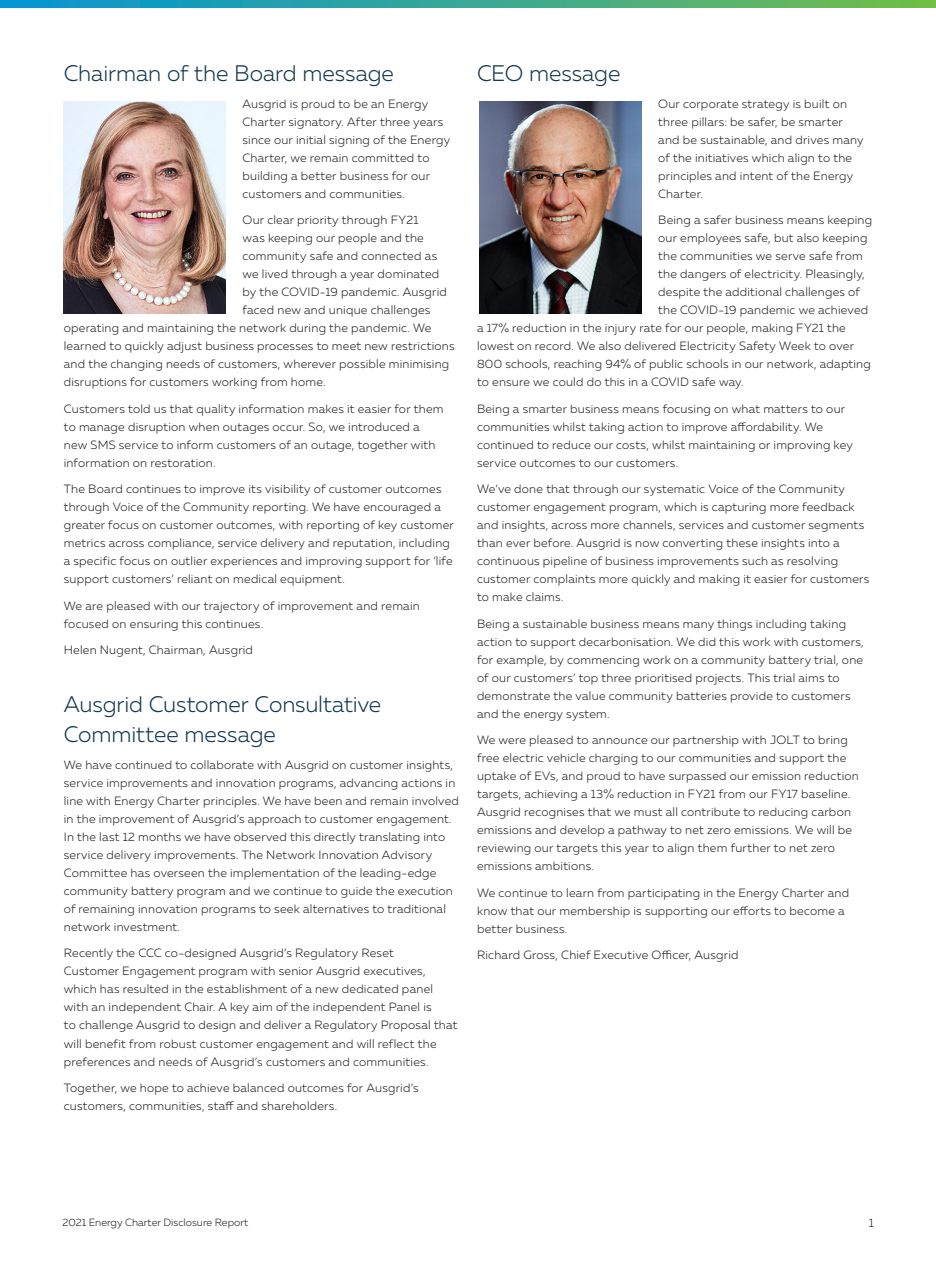
<style>
.page{position:relative;width:936px;height:1263px;background:#fff}
.page>*{position:absolute;margin:0;border:0;box-sizing:border-box;transform-origin:0 0}
.t1{font:300 22.5px/30px "Muller";letter-spacing:-.005em;color:#14384d}
.t2{font:300 12px/18px "Muller";letter-spacing:.02em;color:#231f20}
.t3{font:300 10.5px "Muller";color:#231f20}
</style>
<div class="page">
<svg style="left:0;top:0;width:935px;height:7px;background:#3aa892"></svg>
<img style="left:64px;top:101px;width:161px;height:213px">
<img style="left:479px;top:101px;width:162px;height:213px">
<p class="t1" style="left:64px;top:58px;width:331px">Chairman of the Board message</p>
<p class="t2" style="left:242px;top:95px;width:209px">Ausgrid is proud to be an Energy Charter signatory. After three years since our initial signing of the Energy Charter, we remain committed to building a better business for our customers and communities.</p>
<p class="t2" style="left:242px;top:211px;width:177px">Our clear priority through FY21</p>
<p class="t2" style="left:242px;top:229px;width:183px">was keeping our people and the</p>
<p class="t2" style="left:242px;top:247px;width:196px">community safe and connected as</p>
<p class="t2" style="left:242px;top:265px;width:198px">we lived through a year dominated</p>
<p class="t2" style="left:242px;top:283px;width:206px">by the COVID-19 pandemic. Ausgrid</p>
<p class="t2" style="left:242px;top:301px;width:189px">faced new and unique challenges</p>
<p class="t2" style="left:64px;top:319px;width:369px">operating and maintaining the network during the pandemic. We</p>
<p class="t2" style="left:64px;top:337px;width:392px">learned to quickly adjust business processes to meet new restrictions</p>
<p class="t2" style="left:64px;top:355px;width:387px">and the changing needs of customers, wherever possible minimising</p>
<p class="t2" style="left:64px;top:373px;width:263px">disruptions for customers working from home.</p>
<p class="t2" style="left:64px;top:400px;width:381px">Customers told us that quality information makes it easier for them to manage disruption when outages occur. So, we introduced a new SMS service to inform customers of an outage, together with information on restoration.</p>
<p class="t2" style="left:64px;top:480px;width:391px">The Board continues to improve its visibility of customer outcomes through Voice of the Community reporting. We have encouraged a greater focus on customer outcomes, with reporting of key customer metrics across compliance, service delivery and reputation, including a specific focus on outlier experiences and improving support for ‘life support customers’ reliant on medical equipment.</p>
<p class="t2" style="left:64px;top:597px;width:357px">We are pleased with our trajectory of improvement and remain focused on ensuring this continues.</p>
<p class="t2" style="left:64px;top:641px;width:191px">Helen Nugent, Chairman, Ausgrid</p>
<p class="t1" style="left:64px;top:689px;width:319px">Ausgrid Customer Consultative<br>Committee message</p>
<p class="t2" style="left:64px;top:756px;width:396px">We have continued to collaborate with Ausgrid on customer insights, service improvements and innovation programs, advancing actions in line with Energy Charter principles. We have been and remain involved in the improvement of Ausgrid’s approach to customer engagement.<br>In the last 12 months we have observed this directly translating into service delivery improvements. The Network Innovation Advisory Committee has overseen the implementation of the leading-edge community battery program and we continue to guide the execution of remaining innovation programs to seek alternatives to traditional network investment.</p>
<p class="t2" style="left:64px;top:944px;width:395px">Recently the CCC co-designed Ausgrid’s Regulatory Reset<br>Customer Engagement program with senior Ausgrid executives, which has resulted in the establishment of a new dedicated panel with an independent Chair. A key aim of the independent Panel is<br>to challenge Ausgrid to design and deliver a Regulatory Proposal that will benefit from robust customer engagement and will reflect the preferences and needs of Ausgrid’s customers and communities.</p>
<p class="t2" style="left:64px;top:1079px;width:356px">Together, we hope to achieve balanced outcomes for Ausgrid’s customers, communities, staff and shareholders.</p>
<p class="t1" style="left:477px;top:58px;width:145px">CEO message</p>
<p class="t2" style="left:658px;top:95px;width:207px">Our corporate strategy is built on three pillars: be safer, be smarter and be sustainable, and drives many of the initiatives which align to the principles and intent of the Energy<br>Charter.</p>
<p class="t2" style="left:658px;top:211px;width:215px">Being a safer business means keeping</p>
<p class="t2" style="left:658px;top:229px;width:211px">our employees safe, but also keeping</p>
<p class="t2" style="left:658px;top:247px;width:206px">the communities we serve safe from</p>
<p class="t2" style="left:658px;top:265px;width:208px">the dangers of electricity. Pleasingly,</p>
<p class="t2" style="left:658px;top:283px;width:203px">despite the additional challenges of</p>
<p class="t2" style="left:658px;top:301px;width:211px">the COVID-19 pandemic we achieved</p>
<p class="t2" style="left:477px;top:319px;width:370px">a 17% reduction in the injury rate for our people, making FY21 the</p>
<p class="t2" style="left:477px;top:337px;width:378px">lowest on record. We also delivered Electricity Safety Week to over</p>
<p class="t2" style="left:477px;top:355px;width:395px">800 schools, reaching 94% of public schools in our network, adapting</p>
<p class="t2" style="left:477px;top:373px;width:268px">to ensure we could do this in a COVID safe way.</p>
<p class="t2" style="left:477px;top:400px;width:377px">Being a smarter business means focusing on what matters to our communities whilst taking action to improve affordability. We continued to reduce our costs, whilst maintaining or improving key service outcomes to our customers.</p>
<p class="t2" style="left:477px;top:480px;width:394px">We’ve done that through our systematic Voice of the Community customer engagement program, which is capturing more feedback and insights, across more channels, services and customer segments than ever before. Ausgrid is now converting these insights into a continuous pipeline of business improvements such as resolving customer complaints more quickly and making it easier for customers to make claims.</p>
<p class="t2" style="left:477px;top:615px;width:388px">Being a sustainable business means many things including taking action to support decarbonisation. We did this work with customers, for example, by commencing work on a community battery trial, one of our customers’ top three prioritised projects. This trial aims to demonstrate the value community batteries provide to customers and the energy system.</p>
<p class="t2" style="left:477px;top:731px;width:383px">We were pleased to announce our partnership with JOLT to bring free electric vehicle charging to our communities and support the uptake of EVs, and proud to have surpassed our emission reduction targets, achieving a 13% reduction in FY21 from our FY17 baseline.<br>Ausgrid recognises that we must all contribute to reducing carbon emissions and develop a pathway to net zero emissions. We will be reviewing our targets this year to align them further to net zero emissions ambitions.</p>
<p class="t2" style="left:477px;top:884px;width:374px">We continue to learn from participating in the Energy Charter and know that our membership is supporting our efforts to become a better business.</p>
<p class="t2" style="left:477px;top:946px;width:263px">Richard Gross, Chief Executive Officer, Ausgrid</p>
<p class="t3" style="left:62px;top:1216px;width:187px">2021 Energy Charter Disclosure Report</p>
<p class="t2" style="left:868px;top:1213px;width:7px">1</p>
</div>
